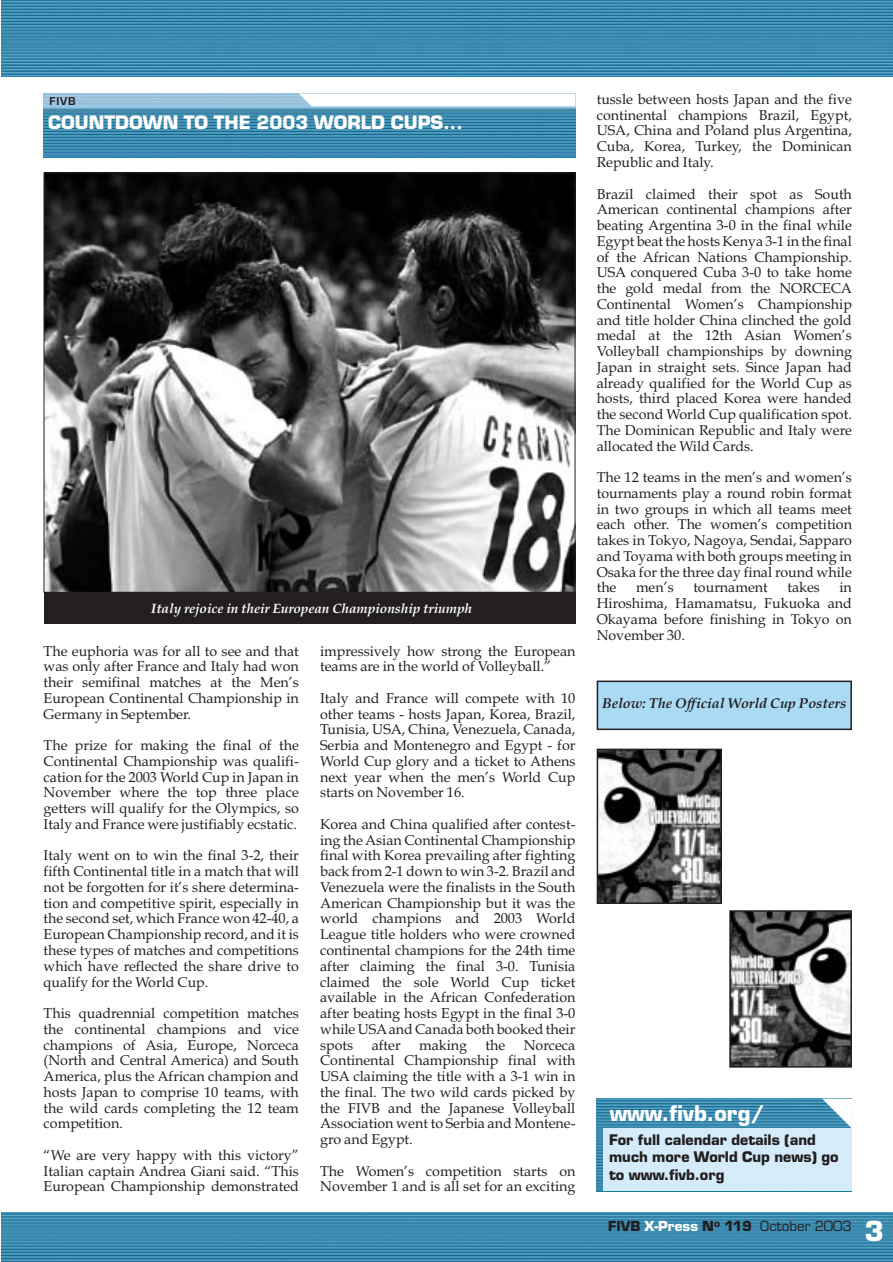
<style>
.page{position:relative;width:893px;height:1262px;background:#fff}
.page>*{position:absolute;margin:0;border:0;box-sizing:border-box;transform-origin:0 0}
.t1{font:700 27px "Eurostile";color:#fff}
.t2{font:700 21px "Eurostile";color:#fff}
.t3{font:700 18px "Eurostile";color:#fff}
.t4{font:14.25px/15.8px "Book Antiqua";color:#231f1f;text-align:justify}
.t5{font:700 14.25px/17.2px "Eurostile";color:#231f1f}
.t6{font:italic 700 14.25px "Book Antiqua";color:#231f1f}
.t7{font:italic 700 13.5px "Book Antiqua";color:#fff}
.t8{font:13.5px "Eurostile";color:#231f1f}
.t9{font:600 10.5px "Eurostile";color:#231f1f}
.s1{font-weight:700}
.s2{font-weight:700;color:#fff}
</style>
<div class="page">
<img style="left:1px;top:0;width:891px;height:77px">
<img style="left:1px;top:1212px;width:891px;height:49px">
<img style="left:44px;top:94px;width:531px;height:64px">
<svg style="left:299px;top:94px;width:276px;height:12px"></svg>
<img style="left:46px;top:175px;width:527px;height:415px">
<div style="left:44px;top:592px;width:531px;height:32px;background:#231f1f"></div>
<img style="left:599px;top:751px;width:120px;height:150px">
<div style="left:596px;top:748px;width:126px;height:156px;border:2px solid #231f1f"></div>
<img style="left:732px;top:913px;width:116px;height:151px">
<div style="left:729px;top:910px;width:122px;height:157px;border:2px solid #231f1f"></div>
<div style="left:597px;top:681px;width:254px;height:48px;background:#abdaf5"></div>
<div style="left:596px;top:680px;width:255px;height:50px;border:2px solid #231f1f"></div>
<img style="left:596px;top:1098px;width:226px;height:93px">
<div style="left:603px;top:1128px;width:248px;height:63px;background:#d4ebfa"></div>
<svg style="left:822px;top:1098px;width:29px;height:30px"></svg>
<p class="t9" style="left:50px;top:97px;width:27px">FIVB</p>
<p class="t3" style="left:48px;top:115px;width:416px">COUNTDOWN TO THE 2003 WORLD CUPS...</p>
<p class="t7" style="left:151px;top:603px;width:322px">Italy rejoice in their European Championship triumph</p>
<p class="t4" style="left:44px;top:644px;width:257px">The euphoria was for all to see and that was only after France and Italy had won their semifinal matches at the Men’s European Continental Championship in Germany in September.</p>
<p class="t4" style="left:44px;top:739px;width:257px">The prize for making the final of the Continental Championship was qualifi&shy;cation for the 2003 World Cup in Japan in November where the top three place getters will qualify for the Olympics, so Italy and France were justifiably ecstatic.</p>
<p class="t4" style="left:44px;top:849px;width:257px">Italy went on to win the final 3-2, their fifth Continental title in a match that will not be forgotten for it’s shere determina&shy;tion and competitive spirit, especially in the second set, which France won 42-40, a European Championship record, and it is these types of matches and competitions which have reflected the share drive to qualify for the World Cup.</p>
<p class="t4" style="left:44px;top:1007px;width:257px">This quadrennial competition matches the continental champions and vice champions of Asia, Europe, Norceca (North and Central America) and South America, plus the African champion and hosts Japan to comprise 10 teams, with the wild cards completing the 12 team competition.</p>
<p class="t4" style="left:44px;top:1148px;width:257px">“We are very happy with this victory” Italian captain Andrea Giani said. “This European Championship demonstrated</p>
<p class="t4" style="left:320px;top:644px;width:257px">impressively how strong the European teams are in the world of Volleyball.”</p>
<p class="t4" style="left:320px;top:692px;width:257px">Italy and France will compete with 10 other teams - hosts Japan, Korea, Brazil, Tunisia, USA, China, Venezuela, Canada, Serbia and Montenegro and Egypt - for World Cup glory and a ticket to Athens next year when the men’s World Cup starts on November 16.</p>
<p class="t4" style="left:320px;top:818px;width:257px">Korea and China qualified after contest&shy;ing the Asian Continental Championship final with Korea prevailing after fighting back from 2-1 down to win 3-2. Brazil and Venezuela were the finalists in the South American Championship but it was the world champions and 2003 World League title holders who were crowned continental champions for the 24th time after claiming the final 3-0. Tunisia claimed the sole World Cup ticket available in the African Confederation after beating hosts Egypt in the final 3-0 while USAand Canada both booked their spots</p>
<p class="t4" style="left:371px;top:1038px;width:30px">after</p>
<p class="t4" style="left:419px;top:1038px;width:49px">making</p>
<p class="t4" style="left:485px;top:1038px;width:21px">the</p>
<p class="t4" style="left:320px;top:1038px;width:257px;text-indent:204px">Norceca Continental Championship final with USA claiming the title with a 3-1 win in the final. The two wild cards picked by the FIVB and the Japanese Volleyball Association went to Serbia and Montene&shy;gro and Egypt.</p>
<p class="t4" style="left:320px;top:1164px;width:257px">The Women’s competition starts on<br>November 1 and is all set for an exciting</p>
<p class="t4" style="left:596px;top:93px;width:257px">tussle between hosts Japan and the five continental champions Brazil, Egypt, USA, China and Poland plus Argentina, Cuba, Korea, Turkey, the Dominican Republic and Italy.</p>
<p class="t4" style="left:596px;top:187px;width:257px">Brazil claimed their spot as South American continental champions after beating Argentina 3-0 in the final while Egypt beat the hosts Kenya 3-1 in the final of the African Nations Championship.<br>USA conquered Cuba 3-0 to take home the gold medal from the NORCECA Continental Women’s Championship and title holder China clinched the gold medal at the 12th Asian Women’s Volleyball championships by downing Japan in straight sets. Since Japan had already qualified for the World Cup as hosts, third placed Korea were handed the second World Cup qualification spot.<br>The Dominican Republic and Italy were allocated the Wild Cards.</p>
<p class="t4" style="left:596px;top:471px;width:257px">The 12 teams in the men’s and women’s tournaments play a round robin format in two groups in which all teams meet each other. The women’s competition takes in Tokyo, Nagoya, Sendai, Sapparo and Toyama with both groups meeting in Osaka for the three day final round while the</p>
<p class="t4" style="left:636px;top:581px;width:39px">men’s</p>
<p class="t4" style="left:693px;top:581px;width:76px">tournament</p>
<p class="t4" style="left:787px;top:581px;width:34px">takes</p>
<p class="t4" style="left:596px;top:581px;width:257px;text-indent:243px">in Hiroshima, Hamamatsu, Fukuoka and Okayama before finishing in Tokyo on November 30.</p>
<p class="t6" style="left:602px;top:698px;width:246px">Below: The Official World Cup Posters</p>
<h2 class="t2" style="left:609px;top:1105px;width:156px">www.fivb.org/</h2>
<p class="t5" style="left:609px;top:1132px;width:231px">For full calendar details (and much more World Cup news) go to www.fivb.org</p>
<p class="t8" style="left:608px;top:1220px;width:245px"><span class="s1">FIVB</span> <span class="s2">X-Press</span> <span class="s1">N</span><sup>o</sup> <span class="s1">119</span> October 2003</p>
<h1 class="t1" style="left:864px;top:1220px;width:21px">3</h1>
</div>
